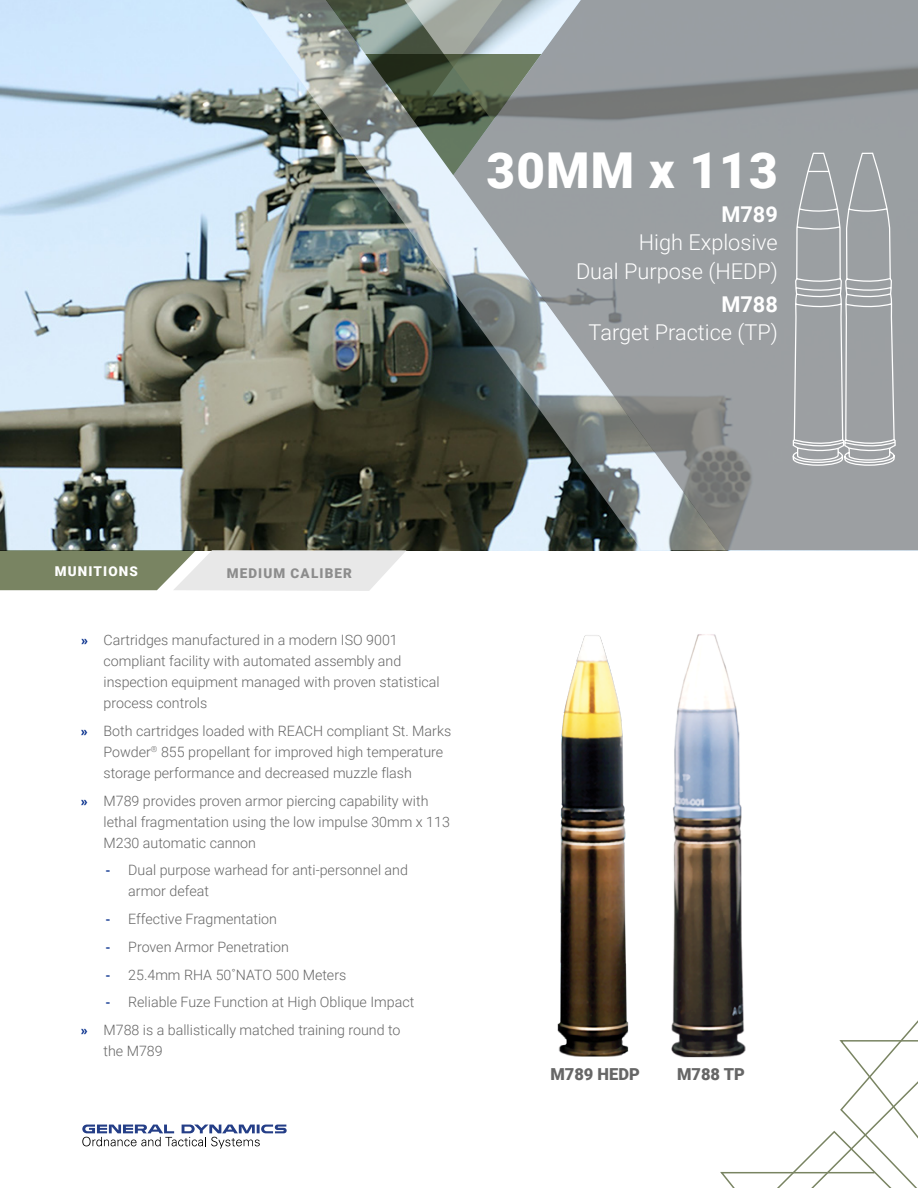
<style>
.page{position:relative;width:918px;height:1188px;background:#fff}
.page>*{position:absolute;margin:0;border:0;box-sizing:border-box;transform-origin:0 0}
.t1{font:900 49.5px "Roboto";letter-spacing:.025em;color:#fff}
.t2{font:300 21.75px/28.5px "Roboto";color:#fff;text-align:right}
.t3{font:700 21.75px "Roboto";color:#fff}
.t4{font:900 16.5px "Roboto";color:#666}
.t5{font:300 14.25px/21px "Roboto";color:#666}
.t6{font:900 13.5px "Roboto";letter-spacing:.085em;color:#8c8c8c}
.t7{font:900 13.5px "Roboto";letter-spacing:.085em;color:#fff}
.s1{font-weight:900;font-size:13.5px;color:#052e8c}
.s2{font-weight:500;font-size:13.5px;color:#052e8c}
</style>
<div class="page">
<img style="left:0;top:0;width:192px;height:550px">
<svg style="left:726px;top:0;width:192px;height:550px;background:#979b9e"></svg>
<svg style="left:192px;top:0;width:534px;height:550px;background:#7f8684"></svg>
<svg style="left:326px;top:0;width:255px;height:175px;background:#87918c"></svg>
<svg style="left:720px;top:1020px;width:198px;height:168px"></svg>
<svg style="left:0;top:550px;width:406px;height:41px;background:#b9beaf"></svg>
<img style="left:557px;top:635px;width:72px;height:422px">
<img style="left:671px;top:634px;width:89px;height:428px">
<svg style="left:82px;top:1125px;width:205px;height:24px"></svg>
<svg style="left:792px;top:126px;width:104px;height:341px;background:#a2a5a8"></svg>
<h1 class="t1" style="left:487px;top:136px;width:293px">30MM x 113</h1>
<h2 class="t3" style="left:721px;top:199px;width:58px">M789</h2>
<h2 class="t2" style="left:576px;top:227px;width:203px">High Explosive<br>Dual Purpose (HEDP)</h2>
<h2 class="t3" style="left:721px;top:289px;width:58px">M788</h2>
<h2 class="t2" style="left:589px;top:317px;width:191px">Target Practice (TP)</h2>
<p class="t7" style="left:55px;top:562px;width:85px">MUNITIONS</p>
<p class="t6" style="left:227px;top:563px;width:127px">MEDIUM CALIBER</p>
<p class="t5" style="left:104px;top:629px;width:338px;text-indent:-22px"><span class="s1">»</span> Cartridges manufactured in a modern ISO 9001 compliant facility with automated assembly and inspection equipment managed with proven statistical process controls</p>
<p class="t5" style="left:104px;top:720px;width:349px;text-indent:-23px"><span class="s1">»</span> Both cartridges loaded with REACH compliant St. Marks<br>Powder<sup>®</sup> 855 propellant for improved high temperature storage performance and decreased muzzle flash</p>
<p class="t5" style="left:104px;top:790px;width:348px;text-indent:-23px"><span class="s1">»</span> M789 provides proven armor piercing capability with lethal fragmentation using the low impulse 30mm x 113<br>M230 automatic cannon</p>
<p class="t5" style="left:128px;top:859px;width:281px;text-indent:-22px"><span class="s2">-</span> Dual purpose warhead for anti-personnel and armor defeat</p>
<p class="t5" style="left:106px;top:908px;width:173px"><span class="s2">-</span> Effective Fragmentation</p>
<p class="t5" style="left:106px;top:936px;width:185px"><span class="s2">-</span> Proven Armor Penetration</p>
<p class="t5" style="left:106px;top:964px;width:242px"><span class="s2">-</span> 25.4mm RHA 50˚NATO 500 Meters</p>
<p class="t5" style="left:81px;top:988px;width:335px;line-height:27.8px;text-indent:25px"><span class="s2">-</span> Reliable Fuze Function at High Oblique Impact <span class="s1">»</span> M788 is a ballistically matched training round to</p>
<p class="t5" style="left:104px;top:1040px;width:61px">the M789</p>
<p class="t4" style="left:550px;top:1063px;width:91px">M789 HEDP</p>
<p class="t4" style="left:677px;top:1063px;width:69px">M788 TP</p>
</div>
